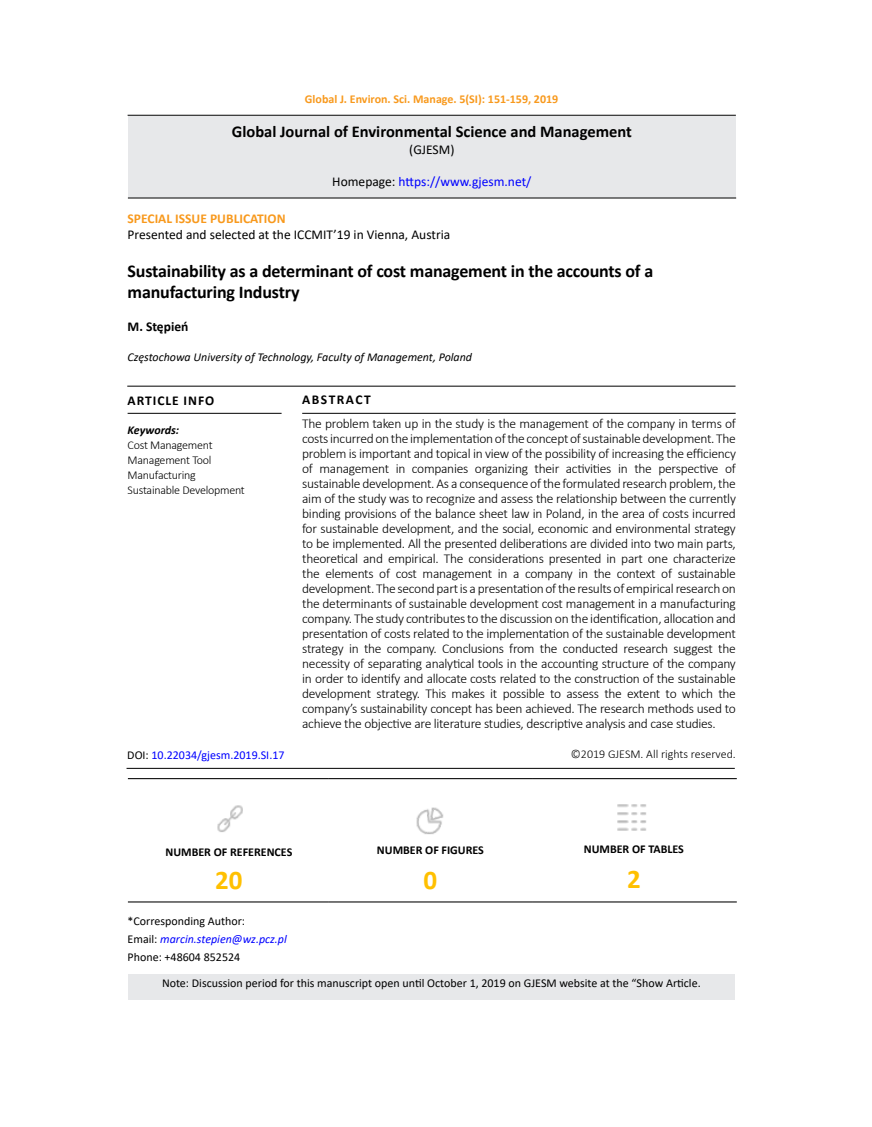
<style>
.page{position:relative;width:872px;height:1127px;background:#fff}
.page>*{position:absolute;margin:0;border:0;box-sizing:border-box;transform-origin:0 0}
.t1{font:700 27px "Calibri";color:#ffc000}
.t2{font:700 18px/21.6px "Calibri";letter-spacing:-.01em;color:#000}
.t3{font:700 16.5px "Calibri";color:#000}
.t4{font:300 13.5px/15px "Calibri";letter-spacing:-.02em;color:#000;text-align:justify}
.t5{font:13.5px "Calibri";color:#000}
.t6{font:13.5px "Calibri";color:#00f}
.t7{font:700 13.5px "Calibri";color:#f8991d}
.t8{font:700 13.5px "Calibri";letter-spacing:.07em;color:#000}
.t9{font:700 13.5px "Calibri";color:#000}
.t10{font:700 13.5px "Calibri";letter-spacing:.11em;color:#000}
.t11{font:12px/18px "Calibri";color:#000}
.t12{font:300 12px/15px "Calibri";letter-spacing:-.02em;color:#000}
.t13{font:italic 12px "Calibri";color:#000}
.t14{font:700 12px "Calibri";color:#000}
.t15{font:700 12px "Calibri";color:#f8991d}
.t16{font:300 12px "Calibri";color:#000}
.t17{font:12px "Calibri";color:#00f}
.t18{font:italic 700 12px "Calibri";color:#000}
.s1{color:#000}
.s2{font-style:italic;color:#00f}
</style>
<div class="page">
<hr style="left:128px;top:115px;width:608px;height:1px;background:#000">
<div style="left:128px;top:116px;width:608px;height:82px;background:#e7e8ea"></div>
<hr style="left:128px;top:413px;width:153px;height:1px;background:#000">
<hr style="left:302px;top:413px;width:433px;height:1px;background:#000">
<hr style="left:127px;top:386px;width:608px;height:1px;background:#000">
<hr style="left:126px;top:768px;width:609px;height:1px;background:#000">
<hr style="left:128px;top:198px;width:608px;height:1px;background:#000">
<hr style="left:128px;top:778px;width:201px;height:1px;background:#000">
<hr style="left:329px;top:778px;width:203px;height:1px;background:#000">
<hr style="left:532px;top:778px;width:205px;height:1px;background:#000">
<hr style="left:128px;top:901px;width:201px;height:1px;background:#000">
<hr style="left:329px;top:901px;width:203px;height:1px;background:#000">
<hr style="left:532px;top:901px;width:205px;height:1px;background:#000">
<img style="left:217px;top:805px;width:26px;height:27px">
<img style="left:416px;top:807px;width:28px;height:28px">
<img style="left:617px;top:804px;width:30px;height:27px">
<div style="left:128px;top:974px;width:607px;height:25px;background:#e7e8ea"></div>
<p class="t15" style="left:305px;top:90px;width:255px">Global J. Environ. Sci. Manage. 5(SI): 151-159, 2019</p>
<p class="t3" style="left:232px;top:120px;width:401px">Global Journal of Environmental Science and Management</p>
<p class="t5" style="left:409px;top:140px;width:47px">(GJESM)</p>
<p class="t6" style="left:332px;top:172px;width:201px"><span class="s1">Homepage:</span> https://www.gjesm.net/</p>
<p class="t7" style="left:128px;top:209px;width:159px">SPECIAL ISSUE PUBLICATION</p>
<p class="t5" style="left:128px;top:225px;width:324px">Presented and selected at the ICCMIT’19 in Vienna, Austria</p>
<h2 class="t2" style="left:128px;top:260px;width:527px">Sustainability as a determinant of cost management in the accounts of a manufacturing Industry</h2>
<p class="t9" style="left:128px;top:317px;width:62px">M. Stępień</p>
<p class="t13" style="left:128px;top:349px;width:346px">Częstochowa University of Technology, Faculty of Management, Poland</p>
<p class="t8" style="left:128px;top:391px;width:88px">ARTICLE INFO</p>
<p class="t18" style="left:128px;top:421px;width:53px">Keywords:</p>
<p class="t12" style="left:128px;top:437px;width:119px">Cost Management<br>Management Tool<br>Manufacturing<br>Sustainable Development</p>
<p class="t17" style="left:127px;top:746px;width:159px"><span class="s1">DOI:</span> 10.22034/gjesm.2019.SI.17</p>
<p class="t10" style="left:302px;top:390px;width:70px">ABSTRACT</p>
<p class="t4" style="left:302px;top:416px;width:435px">The problem taken up in the study is the management of the company in terms of costs incurred on the implementation of the concept of sustainable development. The problem is important and topical in view of the possibility of increasing the efficiency of management in companies organizing their activities in the perspective of sustainable development. As a consequence of the formulated research problem, the aim of the study was to recognize and assess the relationship between the currently binding provisions of the balance sheet law in Poland, in the area of costs incurred for sustainable development, and the social, economic and environmental strategy to be implemented. All the presented deliberations are divided into two main parts, theoretical and empirical. The considerations presented in part one characterize the elements of cost management in a company in the context of sustainable development. The second part is a presentation of the results of empirical research on the determinants of sustainable development cost management in a manufacturing company. The study contributes to the discussion on the identification, allocation and presentation of costs related to the implementation of the sustainable development strategy in the company. Conclusions from the conducted research suggest the necessity of separating analytical tools in the accounting structure of the company in order to identify and allocate costs related to the construction of the sustainable development strategy. This makes it possible to assess the extent to which the company’s sustainability concept has been achieved. The research methods used to achieve the objective are literature studies, descriptive analysis and case studies.</p>
<p class="t16" style="left:571px;top:746px;width:166px">©2019 GJESM. All rights reserved.</p>
<p class="t14" style="left:165px;top:843px;width:128px">NUMBER OF REFERENCES</p>
<h1 class="t1" style="left:215px;top:861px;width:29px">20</h1>
<p class="t11" style="left:128px;top:911px;width:161px">*Corresponding Author:<br>Email: <span class="s2">marcin.stepien@wz.pcz.pl<br></span>Phone: +48604 852524</p>
<p class="t14" style="left:377px;top:841px;width:108px">NUMBER OF FIGURES</p>
<h1 class="t1" style="left:423px;top:861px;width:15px">0</h1>
<p class="t14" style="left:584px;top:840px;width:102px">NUMBER OF TABLES</p>
<h1 class="t1" style="left:627px;top:860px;width:15px">2</h1>
<p class="t11" style="left:162px;top:974px;width:540px">Note: Discussion period for this manuscript open until October 1, 2019 on GJESM website at the “Show Article.</p>
</div>
